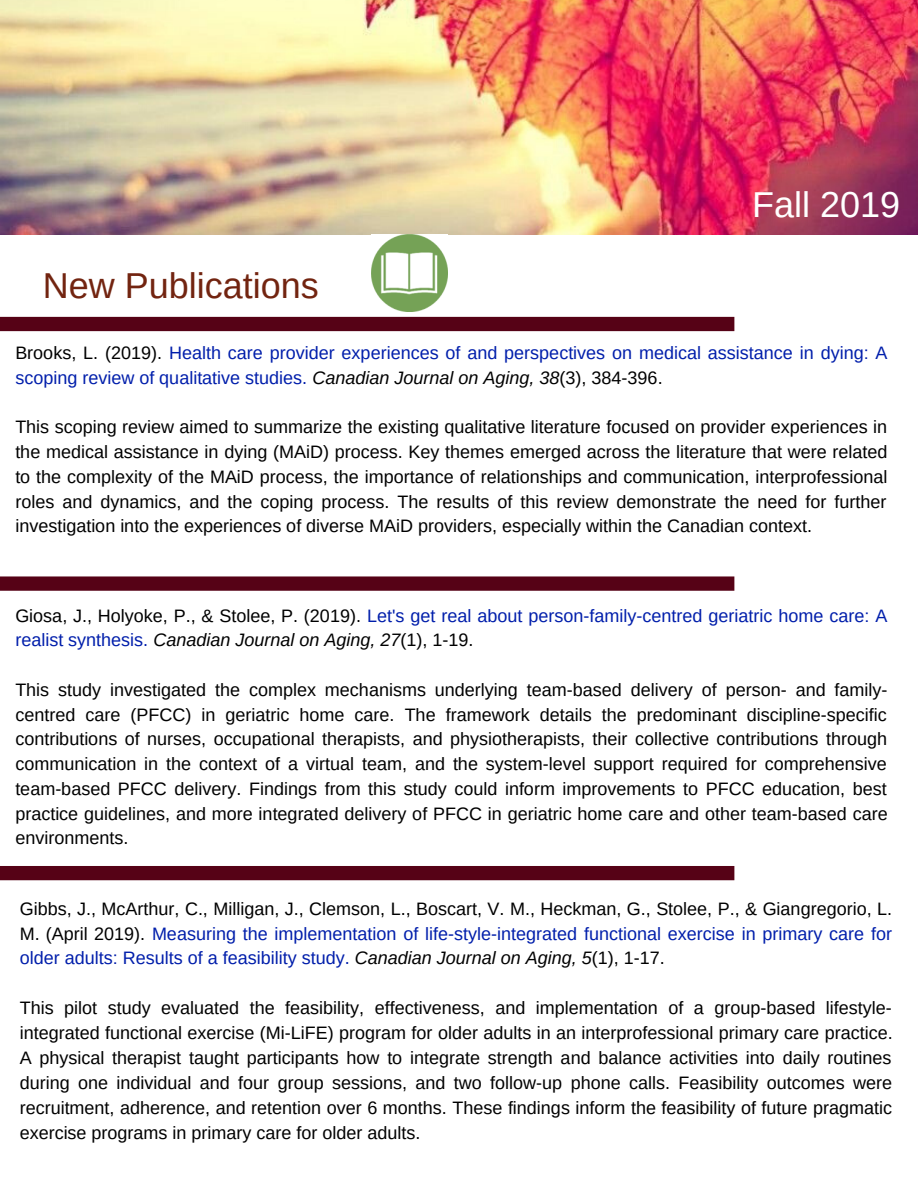
<style>
.page{position:relative;width:918px;height:1188px;background:#fff}
.page>*{position:absolute;margin:0;border:0;box-sizing:border-box;transform-origin:0 0}
.t1{font:36px "Arimo";color:#722410}
.t2{font:36px "Arimo";color:#fff}
.t3{font:18px/24.8px "Arimo";color:#000;text-align:justify}
.t4{font:18px/24.8px "Arimo";color:#001eab}
.s1{color:#000}
.s2{font-style:italic;color:#000}
</style>
<div class="page">
<img style="left:0;top:0;width:918px;height:234px">
<div style="left:0;top:317px;width:734px;height:14px;background:#560216"></div>
<img style="left:371px;top:235px;width:77px;height:76px">
<svg style="left:0;top:576px;width:734px;height:15px;background:#5e0e21"></svg>
<div style="left:0;top:866px;width:734px;height:14px;background:#560216"></div>
<h1 class="t1" style="left:43px;top:265px;width:277px">New Publications</h1>
<p class="t2" style="left:752px;top:185px;width:150px">Fall 2019</p>
<p class="t4" style="left:15px;top:341px;width:874px"><span class="s1">Brooks, L. (2019).</span> Health care provider experiences of and perspectives on medical assistance in dying: A scoping review of qualitative studies. <span class="s2">Canadian Journal on Aging, 38</span><span class="s1">(3), 384-396.</span></p>
<p class="t3" style="left:15px;top:415px;width:874px">This scoping review aimed to summarize the existing qualitative literature focused on provider experiences in the medical assistance in dying (MAiD) process. Key themes emerged across the literature that were related to the complexity of the MAiD process, the importance of relationships and communication, interprofessional roles and dynamics, and the coping process. The results of this review demonstrate the need for further investigation into the experiences of diverse MAiD providers, especially within the Canadian context.</p>
<p class="t4" style="left:15px;top:603px;width:874px"><span class="s1">Giosa, J., Holyoke, P., &amp; Stolee, P. (2019).</span> Let's get real about person-family-centred geriatric home care: A realist synthesis. <span class="s2">Canadian Journal on Aging, 27</span><span class="s1">(1), 1-19.</span></p>
<p class="t3" style="left:15px;top:677px;width:874px">This study investigated the complex mechanisms underlying team-based delivery of person- and family&shy;centred care (PFCC) in geriatric home care. The framework details the predominant discipline-specific contributions of nurses, occupational therapists, and physiotherapists, their collective contributions through communication in the context of a virtual team, and the system-level support required for comprehensive team-based PFCC delivery. Findings from this study could inform improvements to PFCC education, best practice guidelines, and more integrated delivery of PFCC in geriatric home care and other team-based care environments.</p>
<p class="t3" style="left:20px;top:896px;width:874px">Gibbs, J., McArthur, C., Milligan, J., Clemson, L., Boscart, V. M., Heckman, G., Stolee, P., &amp; Giangregorio, L.</p>
<p class="t4" style="left:20px;top:921px;width:874px"><span class="s1">M. (April 2019).</span> Measuring the implementation of life-style-integrated functional exercise in primary care for older adults: Results of a feasibility study. <span class="s2">Canadian Journal on Aging, 5</span><span class="s1">(1), 1-17.</span></p>
<p class="t3" style="left:20px;top:996px;width:874px">This pilot study evaluated the feasibility, effectiveness, and implementation of a group-based lifestyle&shy;integrated functional exercise (Mi-LiFE) program for older adults in an interprofessional primary care practice.<br>A physical therapist taught participants how to integrate strength and balance activities into daily routines during one individual and four group sessions, and two follow-up phone calls. Feasibility outcomes were recruitment, adherence, and retention over 6 months. These findings inform the feasibility of future pragmatic exercise programs in primary care for older adults.</p>
</div>
